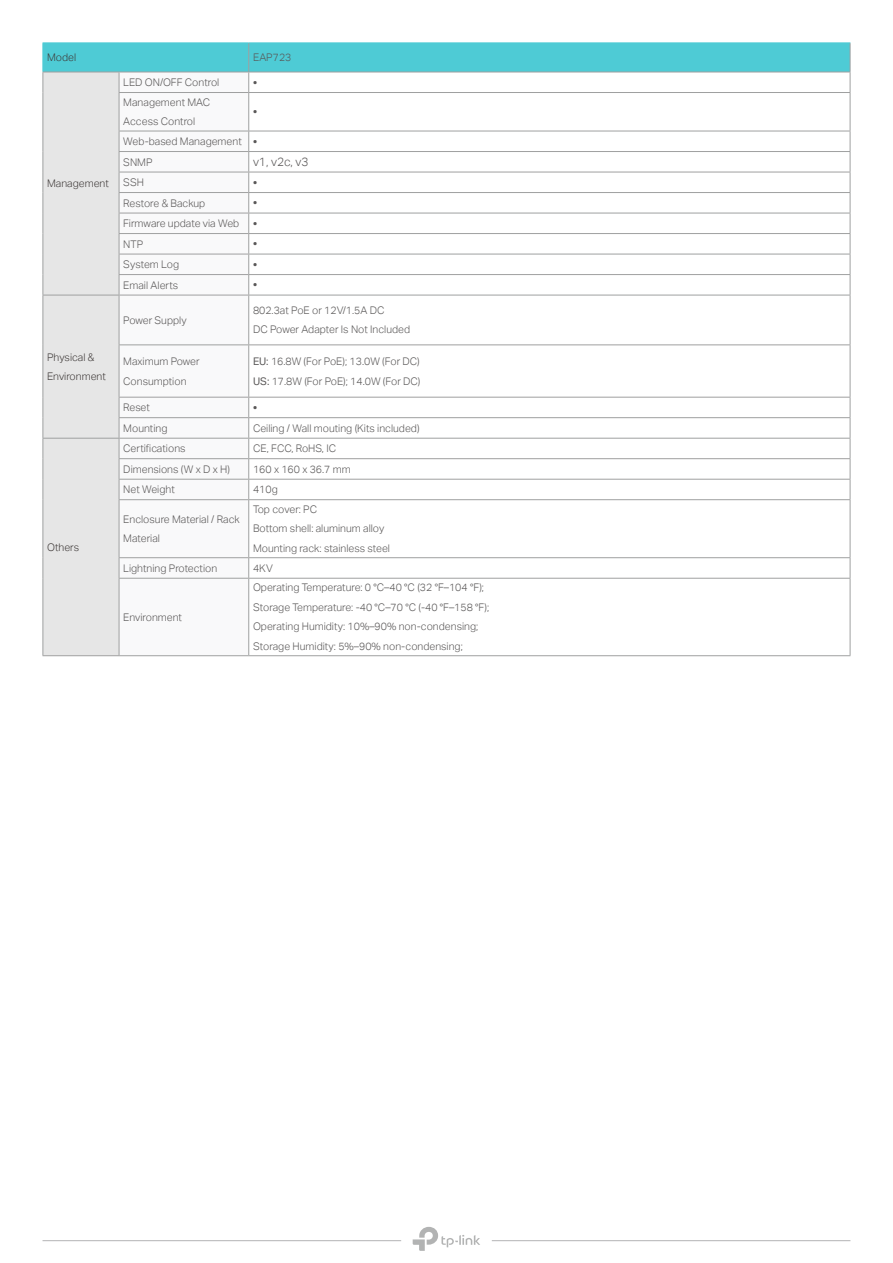
<style>
.page{position:relative;width:893px;height:1263px;background:#fff}
.page>*{position:absolute;margin:0;border:0;box-sizing:border-box;transform-origin:0 0}
.t1{font:12px "TP Link Aktiv Light";color:#595757}
.t2{font:10.5px/19.5px "TP Link Aktiv Light";color:#595757}
.t3{font:10.5px/19.5px "TP Link Aktiv Light";color:#3f3a39}
.s1{font-size:12px}
.s2{font-family:"TP Link Aktiv Regular"}
</style>
<div class="page">
<hr style="left:43px;top:1240px;width:358px;height:1px;background:#b4b4b5">
<hr style="left:492px;top:1240px;width:358px;height:1px;background:#b4b4b5">
<svg style="left:413px;top:1227px;width:67px;height:24px"></svg>
<svg style="left:43px;top:43px;width:808px;height:613px"></svg>
<p class="t3" style="left:47px;top:49px;width:31px">Model</p>
<p class="t2" style="left:253px;top:49px;width:40px">EAP723</p>
<p class="t3" style="left:47px;top:175px;width:63px">Management</p>
<p class="t3" style="left:47px;top:348px;width:60px">Physical &amp;<br>Environment</p>
<p class="t3" style="left:47px;top:538px;width:33px">Others</p>
<p class="t2" style="left:123px;top:73px;width:98px">LED ON/OFF Control</p>
<p class="t1" style="left:253px;top:78px;width:6px">•</p>
<p class="t2" style="left:123px;top:93px;width:89px">Management MAC<br>Access Control</p>
<p class="t1" style="left:253px;top:107px;width:6px">•</p>
<p class="t2" style="left:123px;top:132px;width:135px;line-height:20.5px">Web-based Management <span class="s1">•<br></span>SNMP</p>
<p class="t1" style="left:253px;top:157px;width:57px">v1, v2c, v3</p>
<p class="t2" style="left:123px;top:173px;width:22px">SSH</p>
<p class="t1" style="left:253px;top:178px;width:6px">•</p>
<p class="t2" style="left:123px;top:194px;width:84px">Restore &amp; Backup</p>
<p class="t1" style="left:253px;top:198px;width:6px">•</p>
<p class="t2" style="left:123px;top:214px;width:135px;line-height:20.5px">Firmware update via Web <span class="s1">•<br></span>NTP</p>
<p class="t1" style="left:253px;top:239px;width:6px">•</p>
<p class="t2" style="left:123px;top:256px;width:57px">System Log</p>
<p class="t1" style="left:253px;top:260px;width:6px">•</p>
<p class="t2" style="left:123px;top:276px;width:56px">Email Alerts</p>
<p class="t1" style="left:253px;top:280px;width:6px">•</p>
<p class="t2" style="left:123px;top:311px;width:65px">Power Supply</p>
<p class="t2" style="left:253px;top:301px;width:159px">802.3at PoE or 12V/1.5A DC<br>DC Power Adapter Is Not Included</p>
<p class="t2" style="left:123px;top:352px;width:78px">Maximum Power<br>Consumption</p>
<p class="t2" style="left:253px;top:352px;width:169px"><span class="s2">EU:</span> 16.8W (For PoE); 13.0W (For DC)<br><span class="s2">US:</span> 17.8W (For PoE); 14.0W (For DC)</p>
<p class="t2" style="left:123px;top:399px;width:28px">Reset</p>
<p class="t1" style="left:253px;top:403px;width:6px">•</p>
<p class="t2" style="left:123px;top:419px;width:46px">Mounting</p>
<p class="t2" style="left:253px;top:419px;width:168px">Ceiling / Wall mouting (Kits included)</p>
<p class="t2" style="left:123px;top:439px;width:64px">Certi昀椀cations</p>
<p class="t2" style="left:253px;top:440px;width:85px">CE, FCC, RoHS, IC</p>
<p class="t2" style="left:123px;top:460px;width:108px">Dimensions (W x D x H)</p>
<p class="t2" style="left:253px;top:460px;width:99px">160 x 160 x 36.7 mm</p>
<p class="t2" style="left:123px;top:481px;width:53px">Net Weight</p>
<p class="t2" style="left:253px;top:481px;width:26px">410g</p>
<p class="t2" style="left:123px;top:510px;width:118px">Enclosure Material / Rack<br>Material</p>
<p class="t2" style="left:253px;top:500px;width:139px">Top cover: PC<br>Bottom shell: aluminum alloy<br>Mounting rack: stainless steel</p>
<p class="t2" style="left:123px;top:559px;width:96px">Lightning Protection</p>
<p class="t2" style="left:253px;top:559px;width:21px">4KV</p>
<p class="t2" style="left:123px;top:608px;width:60px">Environment</p>
<p class="t2" style="left:253px;top:579px;width:238px">Operating Temperature: 0 °C–40 °C (32 °F–104 °F); Storage Temperature: -40 °C–70 °C (-40 °F–158 °F); Operating Humidity: 10%–90% non-condensing; Storage Humidity: 5%–90% non-condensing;</p>
</div>
